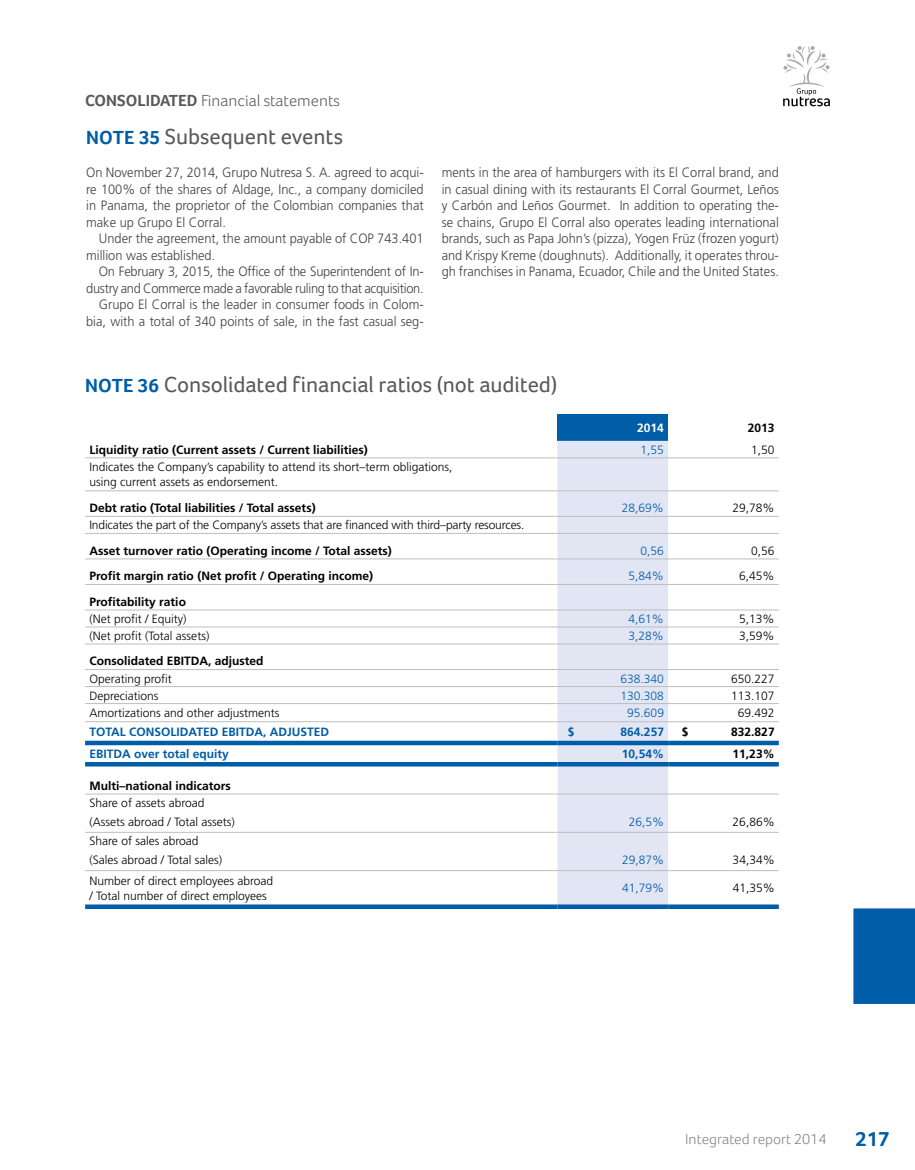
<style>
.page{position:relative;width:915px;height:1170px;background:#fff}
.page>*{position:absolute;margin:0;border:0;box-sizing:border-box;transform-origin:0 0}
.t1{font:22.5px "Foco";letter-spacing:-.005em;color:#58595b}
.t2{font:700 21px "Foco";color:#005da8}
.t3{font:300 16.5px "Foco";color:#58595b}
.t4{font:300 15px "Foco";color:#808285}
.t5{font:300 13.5px/16.5px "Frutiger";color:#414042;text-align:justify;scale:.95 1}
.t6{font:300 13.5px/16.5px "Frutiger";letter-spacing:-.02em;color:#414042;text-align:right;scale:.95 1}
.t7{font:300 12px/15px "Frutiger";color:#000}
.t8{font:700 12px "Frutiger";color:#000}
.t9{font:700 12px "Frutiger";color:#005da8}
.t10{font:300 12px "Frutiger";color:#005da8}
.t11{font:700 12px "Frutiger";color:#fff}
.s1{font-weight:700}
.s2{font-weight:700;font-size:19.5px;color:#005da8}
</style>
<div class="page">
<svg style="left:783px;top:46px;width:46px;height:60px"></svg>
<div style="left:853px;top:908px;width:61px;height:96px;background:#005da8"></div>
<div style="left:557px;top:415px;width:111px;height:26px;background:#005da8"></div>
<div style="left:557px;top:441px;width:111px;height:463px;background:#e2e5f3"></div>
<svg style="left:85px;top:766px;width:693px;height:27px"></svg>
<hr style="left:85px;top:457px;width:472px;height:1px;background:#bcbec0">
<hr style="left:557px;top:457px;width:111px;height:1px;background:#bcbec0">
<hr style="left:668px;top:457px;width:110px;height:1px;background:#bcbec0">
<hr style="left:85px;top:490px;width:472px;height:1px;background:#bcbec0">
<hr style="left:557px;top:490px;width:111px;height:1px;background:#bcbec0">
<hr style="left:668px;top:490px;width:110px;height:1px;background:#bcbec0">
<hr style="left:85px;top:516px;width:472px;height:1px;background:#bcbec0">
<hr style="left:557px;top:516px;width:111px;height:1px;background:#bcbec0">
<hr style="left:668px;top:516px;width:110px;height:1px;background:#bcbec0">
<hr style="left:85px;top:533px;width:472px;height:1px;background:#bcbec0">
<hr style="left:557px;top:533px;width:111px;height:1px;background:#bcbec0">
<hr style="left:668px;top:533px;width:110px;height:1px;background:#bcbec0">
<hr style="left:85px;top:558px;width:472px;height:1px;background:#bcbec0">
<hr style="left:557px;top:558px;width:111px;height:1px;background:#bcbec0">
<hr style="left:668px;top:558px;width:110px;height:1px;background:#bcbec0">
<hr style="left:85px;top:584px;width:472px;height:1px;background:#bcbec0">
<hr style="left:557px;top:584px;width:111px;height:1px;background:#bcbec0">
<hr style="left:668px;top:584px;width:110px;height:1px;background:#bcbec0">
<hr style="left:85px;top:609px;width:472px;height:1px;background:#bcbec0">
<hr style="left:557px;top:609px;width:111px;height:1px;background:#bcbec0">
<hr style="left:668px;top:609px;width:110px;height:1px;background:#bcbec0">
<hr style="left:85px;top:626px;width:472px;height:1px;background:#bcbec0">
<hr style="left:557px;top:626px;width:111px;height:1px;background:#bcbec0">
<hr style="left:668px;top:626px;width:110px;height:1px;background:#bcbec0">
<hr style="left:85px;top:643px;width:472px;height:1px;background:#bcbec0">
<hr style="left:557px;top:643px;width:111px;height:1px;background:#bcbec0">
<hr style="left:668px;top:643px;width:110px;height:1px;background:#bcbec0">
<hr style="left:85px;top:669px;width:472px;height:1px;background:#bcbec0">
<hr style="left:557px;top:669px;width:111px;height:1px;background:#bcbec0">
<hr style="left:668px;top:669px;width:110px;height:1px;background:#bcbec0">
<hr style="left:85px;top:686px;width:472px;height:1px;background:#bcbec0">
<hr style="left:557px;top:686px;width:111px;height:1px;background:#bcbec0">
<hr style="left:668px;top:686px;width:110px;height:1px;background:#bcbec0">
<hr style="left:85px;top:703px;width:472px;height:1px;background:#bcbec0">
<hr style="left:557px;top:703px;width:111px;height:1px;background:#bcbec0">
<hr style="left:668px;top:703px;width:110px;height:1px;background:#bcbec0">
<hr style="left:85px;top:793px;width:472px;height:1px;background:#bcbec0">
<hr style="left:557px;top:793px;width:111px;height:1px;background:#bcbec0">
<hr style="left:668px;top:793px;width:110px;height:1px;background:#bcbec0">
<hr style="left:85px;top:832px;width:472px;height:1px;background:#bcbec0">
<hr style="left:557px;top:832px;width:111px;height:1px;background:#bcbec0">
<hr style="left:668px;top:832px;width:110px;height:1px;background:#bcbec0">
<hr style="left:85px;top:870px;width:472px;height:1px;background:#bcbec0">
<hr style="left:557px;top:870px;width:111px;height:1px;background:#bcbec0">
<hr style="left:668px;top:870px;width:110px;height:1px;background:#bcbec0">
<hr style="left:85px;top:721px;width:472px;height:1px;background:#bcbec0">
<hr style="left:557px;top:721px;width:111px;height:1px;background:#bcbec0">
<hr style="left:668px;top:721px;width:110px;height:1px;background:#bcbec0">
<hr style="left:85px;top:762px;width:472px;height:4px;background:#005da8">
<hr style="left:557px;top:762px;width:111px;height:4px;background:#005da8">
<hr style="left:668px;top:762px;width:110px;height:4px;background:#005da8">
<div style="left:85px;top:740px;width:472px;height:5px;background:#005da8"></div>
<div style="left:557px;top:740px;width:111px;height:5px;background:#005da8"></div>
<div style="left:668px;top:740px;width:110px;height:5px;background:#005da8"></div>
<svg style="left:85px;top:904px;width:472px;height:4px;background:#1e70b2"></svg>
<svg style="left:557px;top:904px;width:111px;height:4px"></svg>
<svg style="left:668px;top:904px;width:110px;height:4px"></svg>
<p class="t3" style="left:85px;top:91px;width:256px"><span class="s1">CONSOLIDATED</span> Financial statements</p>
<h1 class="t1" style="left:86px;top:123px;width:259px"><span class="s2">NOTE 35</span> Subsequent events</h1>
<p class="t5" style="left:86px;top:164px;width:356px">On November 27, 2014, Grupo Nutresa S. A. agreed to acqui&shy;re 100% of the shares of Aldage, Inc., a company domiciled in Panama, the proprietor of the Colombian companies that make up Grupo El Corral.</p>
<p class="t5" style="left:86px;top:230px;width:356px;text-indent:13px">Under the agreement, the amount payable of COP 743.401 million was established.</p>
<p class="t6" style="left:86px;top:263px;width:356px">On February 3, 2015, the Office of the Superintendent of In&shy;dustry and Commerce made a favorable ruling to that acquisition.<br>Grupo El Corral is the leader in consumer foods in Colom&shy;bia, with a total of 340 points of sale, in the fast casual seg-</p>
<p class="t5" style="left:441px;top:164px;width:356px">ments in the area of hamburgers with its El Corral brand, and in casual dining with its restaurants El Corral Gourmet, Leños y Carbón and Leños Gourmet. In addition to operating the&shy;se chains, Grupo El Corral also operates leading international brands, such as Papa John’s (pizza), Yogen Früz (frozen yogurt) and Krispy Kreme (doughnuts). Additionally, it operates throu&shy;gh franchises in Panama, Ecuador, Chile and the United States.</p>
<h1 class="t1" style="left:85px;top:371px;width:473px"><span class="s2">NOTE 36</span> Consolidated financial ratios (not audited)</h1>
<p class="t11" style="left:637px;top:421px;width:28px">2014</p>
<p class="t8" style="left:747px;top:421px;width:28px">2013</p>
<p class="t8" style="left:89px;top:442px;width:280px">Liquidity ratio (Current assets / Current liabilities)</p>
<p class="t10" style="left:640px;top:443px;width:25px">1,55</p>
<p class="t7" style="left:751px;top:442px;width:25px">1,50</p>
<p class="t7" style="left:89px;top:460px;width:364px">Indicates the Company’s capability to attend its short–term obligations, using current assets as endorsement.</p>
<p class="t8" style="left:89px;top:501px;width:228px">Debt ratio (Total liabilities / Total assets)</p>
<p class="t10" style="left:621px;top:501px;width:44px">28,69%</p>
<p class="t7" style="left:732px;top:501px;width:44px">29,78%</p>
<p class="t7" style="left:89px;top:518px;width:436px">Indicates the part of the Company’s assets that are financed with third–party resources.</p>
<p class="t8" style="left:89px;top:543px;width:304px">Asset turnover ratio (Operating income / Total assets)</p>
<p class="t10" style="left:640px;top:544px;width:25px">0,56</p>
<p class="t7" style="left:751px;top:543px;width:25px">0,56</p>
<p class="t8" style="left:89px;top:569px;width:285px">Profit margin ratio (Net profit / Operating income)</p>
<p class="t10" style="left:628px;top:569px;width:37px">5,84%</p>
<p class="t7" style="left:739px;top:569px;width:37px">6,45%</p>
<p class="t8" style="left:89px;top:594px;width:98px">Profitability ratio</p>
<p class="t7" style="left:89px;top:611px;width:99px">(Net profit / Equity)</p>
<p class="t10" style="left:628px;top:612px;width:37px">4,61%</p>
<p class="t7" style="left:739px;top:611px;width:37px">5,13%</p>
<p class="t7" style="left:89px;top:628px;width:121px">(Net profit (Total assets)</p>
<p class="t10" style="left:628px;top:629px;width:37px">3,28%</p>
<p class="t7" style="left:739px;top:628px;width:37px">3,59%</p>
<p class="t8" style="left:89px;top:654px;width:176px">Consolidated EBITDA, adjusted</p>
<p class="t7" style="left:89px;top:671px;width:84px">Operating profit</p>
<p class="t10" style="left:620px;top:671px;width:45px">638.340</p>
<p class="t7" style="left:731px;top:671px;width:45px">650.227</p>
<p class="t7" style="left:89px;top:688px;width:71px">Depreciations</p>
<p class="t10" style="left:620px;top:688px;width:45px">130.308</p>
<p class="t7" style="left:731px;top:688px;width:45px">113.107</p>
<p class="t7" style="left:89px;top:705px;width:192px">Amortizations and other adjustments</p>
<p class="t10" style="left:627px;top:706px;width:38px">95.609</p>
<p class="t7" style="left:737px;top:705px;width:38px">69.492</p>
<p class="t9" style="left:89px;top:724px;width:241px">TOTAL CONSOLIDATED EBITDA, ADJUSTED</p>
<p class="t9" style="left:567px;top:724px;width:8px">$</p>
<p class="t9" style="left:620px;top:724px;width:45px">864.257</p>
<p class="t8" style="left:681px;top:724px;width:8px">$</p>
<p class="t8" style="left:731px;top:724px;width:45px">832.827</p>
<p class="t9" style="left:89px;top:746px;width:141px">EBITDA over total equity</p>
<p class="t9" style="left:621px;top:746px;width:44px">10,54%</p>
<p class="t8" style="left:732px;top:746px;width:44px">11,23%</p>
<p class="t8" style="left:89px;top:778px;width:143px">Multi–national indicators</p>
<p class="t7" style="left:89px;top:793px;width:147px;line-height:19px">Share of assets abroad (Assets abroad / Total assets)</p>
<p class="t10" style="left:628px;top:815px;width:37px">26,5%</p>
<p class="t7" style="left:732px;top:814px;width:44px">26,86%</p>
<p class="t7" style="left:89px;top:831px;width:134px;line-height:19px">Share of sales abroad (Sales abroad / Total sales)</p>
<p class="t10" style="left:621px;top:853px;width:44px">29,87%</p>
<p class="t7" style="left:732px;top:852px;width:44px">34,34%</p>
<p class="t7" style="left:89px;top:873px;width:185px">Number of direct employees abroad / Total number of direct employees</p>
<p class="t10" style="left:621px;top:881px;width:44px">41,79%</p>
<p class="t7" style="left:732px;top:880px;width:44px">41,35%</p>
<p class="t4" style="left:685px;top:1129px;width:143px">Integrated report 2014</p>
<h2 class="t2" style="left:854px;top:1126px;width:36px">217</h2>
</div>
